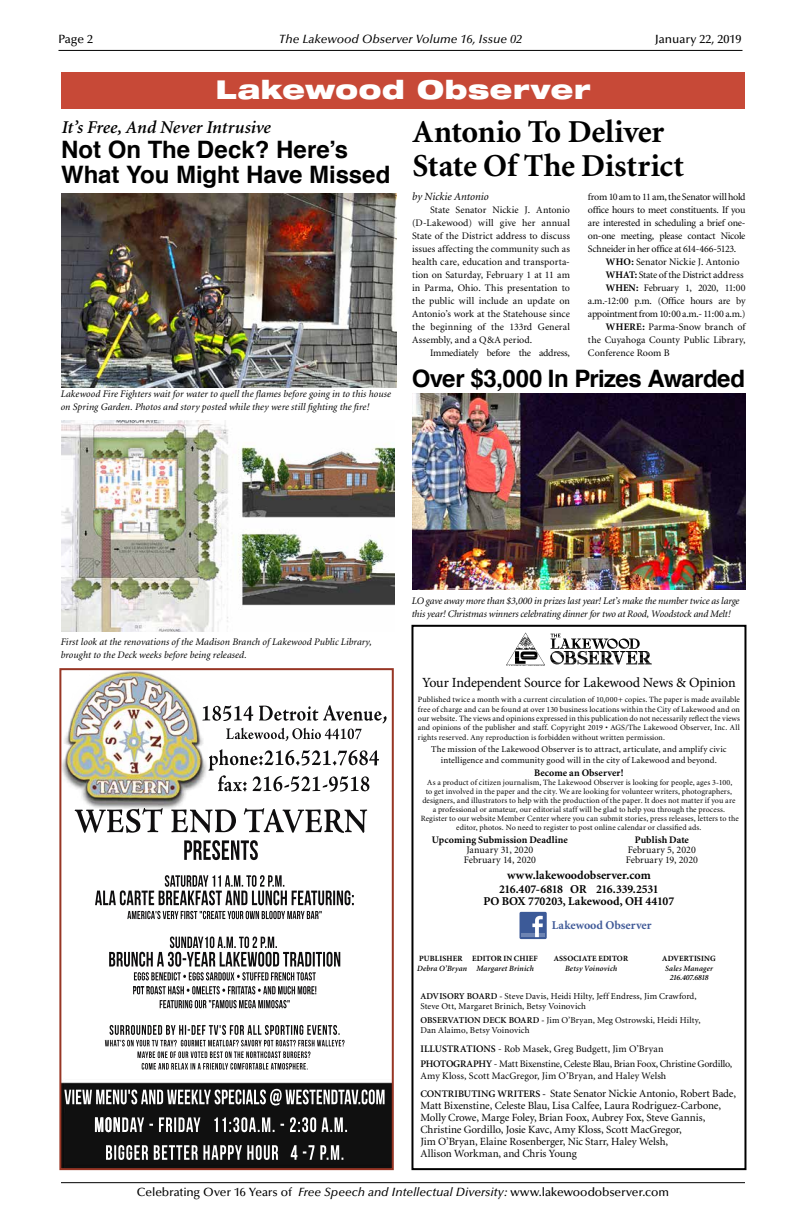
<style>
.page{position:relative;width:792px;height:1224px;background:#fff}
.page>*{position:absolute;margin:0;border:0;box-sizing:border-box;transform-origin:0 0}
.t1{font:700 32px/34px "Minion";letter-spacing:-.005em;color:#000}
.t2{font:900 expanded 26px "Helvetica Neue";letter-spacing:.025em;color:#fff}
.t3{font:700 24px/25px "Helvetica";letter-spacing:-.005em;color:#000}
.t4{font:700 24px "Helvetica";letter-spacing:-.025em;color:#000}
.t5{font:italic 600 18px "Minion";letter-spacing:-.005em;color:#000}
.t6{font:14px "Minion Pro";letter-spacing:-.015em;color:#000}
.t7{font:500 12px "Optima";letter-spacing:-.01em;color:#000}
.t8{font:700 12px/14px "Minion";letter-spacing:-.005em;color:#000;text-align:center}
.t9{font:italic 500 12px "Optima";color:#000}
.t10{font:700 12px "Minion";color:#405a98}
.t11{font:11px/12px "Minion";letter-spacing:-.01em;color:#000}
.t12{font:italic 11px "Minion";color:#000}
.t13{font:10px/13px "Minion";letter-spacing:-.005em;color:#000}
.t14{font:italic 10px/13px "Minion";letter-spacing:.005em;color:#000}
.t15{font:italic 10px/13px "Minion";letter-spacing:-.015em;color:#000}
.t16{font:10px "Minion";letter-spacing:-.025em;color:#000}
.t17{font:10px "Minion";letter-spacing:-.03em;color:#000}
.t18{font:700 10px "Minion";letter-spacing:.005em;color:#000}
.t19{font:9px/10px "Minion";letter-spacing:.015em;color:#000}
.t20{font:8px/9px "Minion";letter-spacing:.015em;color:#000}
.t21{font:italic 600 8px/9px "Minion";letter-spacing:.02em;color:#000;text-align:center}
.t22{font:700 8px "Minion";letter-spacing:.02em;color:#000}
.s1{font-weight:700}
.s2{font-weight:600}
.s3{font-weight:600;font-size:10px}
.s4{font-style:italic}
</style>
<div class="page">
<hr style="left:58px;top:50px;width:684px;height:1px;background:#000">
<hr style="left:61px;top:1182px;width:684px;height:1px;background:#000">
<div style="left:411px;top:625px;width:335px;height:545px;border:2px solid #000"></div>
<svg style="left:506px;top:633px;width:146px;height:32px"></svg>
<div style="left:520px;top:912px;width:27px;height:27px;background:#3c5a98;border-radius:2px"></div>
<hr style="left:521px;top:933px;width:24px;height:4px;background:#6d84b3">
<svg style="left:532px;top:916px;width:11px;height:21px"></svg>
<div style="left:61px;top:72px;width:684px;height:37px;background:#c74937"></div>
<img style="left:62px;top:671px;width:329px;height:496px">
<div style="left:59px;top:668px;width:335px;height:502px;border:2px solid #973524"></div>
<img style="left:61px;top:193px;width:336px;height:194px">
<img style="left:61px;top:421px;width:333px;height:210px">
<img style="left:412px;top:394px;width:333px;height:196px">
<h3 class="t7" style="left:58px;top:32px;width:36px">Page 2</h3>
<h3 class="t9" style="left:279px;top:32px;width:245px">The Lakewood Observer Volume 16, Issue 02</h3>
<h3 class="t7" style="left:655px;top:32px;width:88px">January 22, 2019</h3>
<h2 class="t2" style="left:216px;top:73px;width:376px">Lakewood Observer</h2>
<h3 class="t5" style="left:61px;top:118px;width:211px">It’s Free, And Never Intrusive</h3>
<h3 class="t3" style="left:61px;top:137px;width:331px">Not On The Deck? Here’s<br>What You Might Have Missed</h3>
<p class="t14" style="left:61px;top:388px;width:332px">Lakewood Fire Fighters wait for water to quell the flames before going in to this house on Spring Garden. Photos and story posted while they were still fighting the fire!</p>
<h1 class="t1" style="left:412px;top:116px;width:273px">Antonio To Deliver<br>State Of The District</h1>
<p class="t17" style="left:588px;top:192px;width:159px">from 10 am to 11 am, the Senator will hold</p>
<p class="t13" style="left:588px;top:203px;width:159px">office hours to meet constituents. If you</p>
<p class="t16" style="left:588px;top:218px;width:159px">are interested in scheduling a brief one-</p>
<p class="t17" style="left:588px;top:231px;width:159px">on-one meeting, please contact Nicole</p>
<p class="t16" style="left:588px;top:244px;width:150px">Schneider in her office at 614-466-5123.</p>
<p class="t13" style="left:606px;top:255px;width:135px"><span class="s1">WHO:</span> Senator Nickie J. Antonio</p>
<p class="t13" style="left:606px;top:268px;width:139px"><span class="s1">WHAT:</span> State of the District address</p>
<p class="t16" style="left:606px;top:283px;width:141px"><span class="s1">WHEN:</span> February 1, 2020, 11:00</p>
<p class="t13" style="left:588px;top:294px;width:159px">a.m.-12:00 p.m. (Office hours are by</p>
<p class="t17" style="left:588px;top:309px;width:159px">appointment from 10:00 a.m.- 11:00 a.m.)</p>
<p class="t13" style="left:606px;top:320px;width:141px"><span class="s1">WHERE:</span> Parma-Snow branch of</p>
<p class="t13" style="left:588px;top:333px;width:159px">the Cuyahoga County Public Library,</p>
<p class="t13" style="left:588px;top:346px;width:83px">Conference Room B</p>
<h3 class="t12" style="left:412px;top:192px;width:78px">by Nickie Antonio</h3>
<p class="t13" style="left:412px;top:204px;width:159px;text-align:justify;text-indent:18px">State Senator Nickie J. Antonio (D-Lakewood) will give her annual State of the District address to discuss issues affecting the community such as health care, education and transporta&shy;tion on Saturday, February 1 at 11 am in Parma, Ohio. This presentation to the public will include an update on Antonio’s work at the Statehouse since the beginning of the 133rd General Assembly, and a Q&amp;A period.</p>
<p class="t16" style="left:430px;top:348px;width:141px">Immediately before the address,</p>
<h3 class="t4" style="left:412px;top:359px;width:335px">Over $3,000 In Prizes Awarded</h3>
<p class="t14" style="left:61px;top:635px;width:313px">First look at the renovations of the Madison Branch of Lakewood Public Library, brought to the Deck weeks before being released.</p>
<p class="t15" style="left:412px;top:594px;width:329px">LO gave away more than $3,000 in prizes last year! Let’s make the number twice as large this year! Christmas winners celebrating dinner for two at Rood, Woodstock and Melt!</p>
<h3 class="t6" style="left:422px;top:674px;width:315px">Your Independent Source for Lakewood News &amp; Opinion</h3>
<p class="t20" style="left:418px;top:695px;width:324px;line-height:10px">Published twice a month with a current circulation of 10,000+ copies. The paper is made available free of charge and can be found at over 130 business locations within the City of Lakewood and on</p>
<p class="t20" style="left:418px;top:714px;width:324px">our website. The views and opinions expressed in this publication do not necessarily reflect the views and opinions of the publisher and staff. Copyright 2019 • AGS/The Lakewood Observer, Inc. All</p>
<p class="t20" style="left:418px;top:733px;width:249px">rights reserved. Any reproduction is forbidden without written permission.</p>
<p class="t19" style="left:431px;top:744px;width:297px;line-height:11px;text-align:center">The mission of the Lakewood Observer is to attract, articulate, and amplify civic intelligence and community good will in the city of Lakewood and beyond.</p>
<p class="t18" style="left:534px;top:768px;width:91px">Become an Observer!</p>
<p class="t20" style="left:421px;top:778px;width:320px;text-align:center">As a product of citizen journalism, The Lakewood Observer is looking for people, ages 3-100,<br>to get involved in the paper and the city. We are looking for volunteer writers, photographers, designers, and illustrators to help with the production of the paper. It does not matter if you are a professional or amateur, our editorial staff will be glad to help you through the process.<br>Register to our website Member Center where you can submit stories, press releases, letters to the editor, photos. No need to register to post online calendar or classified ads.</p>
<p class="t18" style="left:432px;top:835px;width:137px">Upcoming Submission Deadline</p>
<p class="t18" style="left:635px;top:835px;width:56px">Publish Date</p>
<p class="t13" style="left:466px;top:844px;width:68px">January 31, 2020</p>
<p class="t13" style="left:628px;top:844px;width:69px">February 5, 2020</p>
<p class="t13" style="left:464px;top:854px;width:74px">February 14, 2020</p>
<p class="t13" style="left:626px;top:854px;width:74px">February 19, 2020</p>
<h3 class="t8" style="left:499px;top:869px;width:161px">www.lakewoodobserver.com<br>216.407-6818 OR 216.339.2531</h3>
<h3 class="t8" style="left:483px;top:895px;width:192px">PO BOX 770203, Lakewood, OH 44107</h3>
<h3 class="t10" style="left:552px;top:919px;width:101px">Lakewood Observer</h3>
<p class="t22" style="left:419px;top:954px;width:120px">PUBLISHER EDITOR IN CHIEF</p>
<p class="t22" style="left:554px;top:954px;width:76px">ASSOCIATE EDITOR</p>
<p class="t22" style="left:662px;top:954px;width:55px">ADVERTISING</p>
<p class="t21" style="left:417px;top:964px;width:118px">Debra O’Bryan Margaret Brinich</p>
<p class="t21" style="left:565px;top:964px;width:54px">Betsy Voinovich</p>
<p class="t21" style="left:665px;top:964px;width:50px">Sales Manager<br>216.407.6818</p>
<p class="t19" style="left:420px;top:991px;width:278px"><span class="s2">ADVISORY BOARD -</span> Steve Davis, Heidi Hilty, Jeff Endress, Jim Crawford,<br>Steve Ott, Margaret Brinich, Betsy Voinovich</p>
<p class="t19" style="left:420px;top:1015px;width:282px"><span class="s2">OBSERVATION DECK BOARD -</span> Jim O’Bryan, Meg Ostrowski, Heidi Hilty,<br>Dan Alaimo, Betsy Voinovich</p>
<p class="t13" style="left:420px;top:1042px;width:314px;line-height:15px"><span class="s2">ILLUSTRATIONS</span> - Rob Masek, Greg Budgett, Jim O’Bryan<br><span class="s2">PHOTOGRAPHY</span> - Matt Bixenstine, Celeste Blau, Brian Foox, Christine Gordillo,</p>
<p class="t13" style="left:420px;top:1070px;width:247px">Amy Kloss, Scott MacGregor, Jim O’Bryan, and Haley Welsh</p>
<p class="t11" style="left:420px;top:1088px;width:317px"><span class="s3">CONTRIBUTING WRITERS -</span> State Senator Nickie Antonio, Robert Bade, Matt Bixenstine, Celeste Blau, Lisa Calfee, Laura Rodriguez-Carbone, Molly Crowe, Marge Foley, Brian Foox, Aubrey Fox, Steve Gannis, Christine Gordillo, Josie Kavc, Amy Kloss, Scott MacGregor,<br>Jim O’Bryan, Elaine Rosenberger, Nic Starr, Haley Welsh,<br>Allison Workman, and Chris Young</p>
<h3 class="t7" style="left:137px;top:1185px;width:534px">Celebrating Over 16 Years of <span class="s4">Free Speech and Intellectual Diversity:</span> www.lakewoodobserver.com</h3>
</div>
